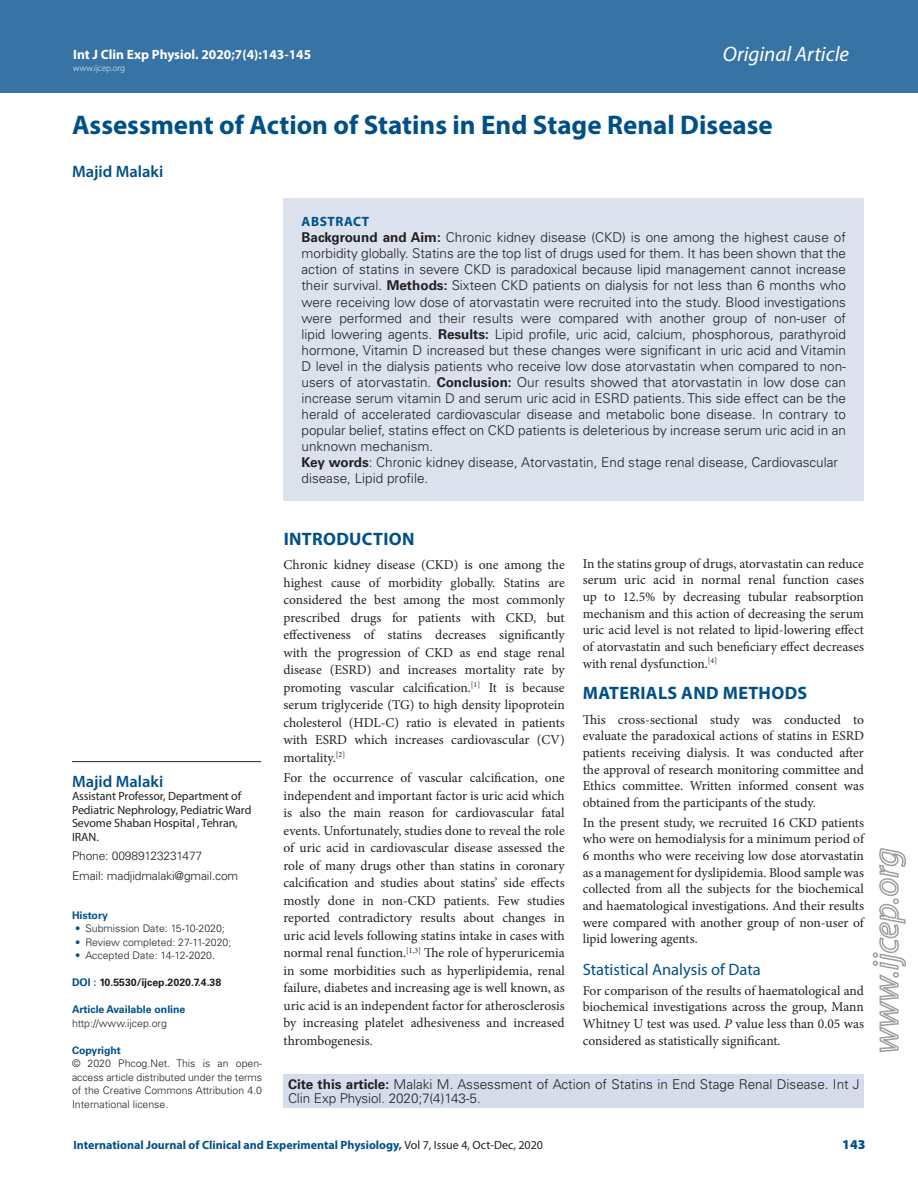
<style>
.page{position:relative;width:918px;height:1188px;background:#fff}
.page>*{position:absolute;margin:0;border:0;box-sizing:border-box;transform-origin:0 0}
.CT{font:700 27px "Myriad Pro";color:#005088}
.t1{font:italic 21px "Myriad Pro";color:#fff}
._1_HD{font:700 18px "Myriad Pro";letter-spacing:.02em;color:#005088}
._2_HD{font:16.5px "Myriad Pro";color:#005088}
.CA{font:600 16.5px "Myriad Pro";color:#005088}
.TXT{font:13.5px/17.5px "Minion Pro";color:#231f20;text-align:justify}
.ABS_TXT{font:300 13.5px/16px "Univers LT Std";color:#231f20}
.t2{font:700 13.5px "Myriad Pro";color:#fff}
.ABS_HD{font:700 13.5px "Myriad Pro";letter-spacing:.04em;color:#005088}
.RRH{font:900 13.5px "Myriad Pro";color:#005088}
.CA_Aff{font:12px/13.5px "Myriad Pro";letter-spacing:-.005em;color:#231f20}
.RRH-2{font:700 12px "Myriad Pro";color:#005088}
.ABS_TXT-2{font:300 12px "Univers LT Std";letter-spacing:-.01em;color:#231f20}
.ABS_AU_ADD{font:300 10.5px/13.5px "Univers LT Std";color:#231f20;text-align:justify}
.ABS_AU_ADD-2{font:700 10.5px "Univers LT Std";color:#005088}
.ABS_AU_ADD-3{font:700 10.5px "Univers LT Std";color:#231f20}
.ABS_TXT-3{font:700 10.5px "Univers LT Std";color:#005088}
.t3{font:300 9px "Myriad Pro";color:#fff}
.s1{color:#005088}
.s2{font-weight:700}
.s3{font-style:italic}
.s4{font-weight:400;color:#231f20}
</style>
<div class="page">
<div style="left:0;top:0;width:918px;height:92px;background:#3873a5"></div>
<svg style="left:872px;top:848px;width:34px;height:205px"></svg>
<hr style="left:72px;top:761px;width:189px;height:1px;background:#231f20">
<div style="left:284px;top:1075px;width:580px;height:33px;background:#d5ddec"></div>
<div style="left:284px;top:198px;width:580px;height:303px;background:#dbe2ee"></div>
<p class="t2" style="left:73px;top:46px;width:240px">Int J Clin Exp Physiol. 2020;7(4):143-145</p>
<p class="t3" style="left:73px;top:62px;width:53px">www.ijcep.org</p>
<h2 class="t1" style="left:723px;top:41px;width:128px">Original Article</h2>
<p class="CT" style="left:72px;top:107px;width:702px">Assessment of Action of Statins in End Stage Renal Disease</p>
<p class="CA" style="left:72px;top:161px;width:93px">Majid Malaki</p>
<p class="CA" style="left:72px;top:771px;width:93px">Majid Malaki</p>
<p class="CA_Aff" style="left:72px;top:789px;width:181px">Assistant Professor, Department of<br>Pediatric Nephrology, Pediatric Ward<br>Sevome Shaban Hospital , Tehran,<br>IRAN.</p>
<p class="ABS_TXT-2" style="left:72px;top:849px;width:132px">Phone: 00989123231477</p>
<p class="ABS_TXT-2" style="left:72px;top:868px;width:168px">Email: madjidmalaki@gmail.com</p>
<p class="ABS_TXT-3" style="left:72px;top:909px;width:37px">History</p>
<p class="ABS_AU_ADD" style="left:75px;top:922px;width:151px"><span class="s1">•</span> Submission Date: 15-10-2020;</p>
<p class="ABS_AU_ADD" style="left:75px;top:935px;width:158px"><span class="s1">•</span> Review completed: 27-11-2020;</p>
<p class="ABS_AU_ADD" style="left:75px;top:949px;width:141px"><span class="s1">•</span> Accepted Date: 14-12-2020.</p>
<p class="ABS_AU_ADD-3" style="left:72px;top:976px;width:151px"><span class="s1">DOI :</span> 10.5530/ijcep.2020.7.4.38</p>
<p class="ABS_AU_ADD-2" style="left:72px;top:1003px;width:115px">Article Available online</p>
<p class="ABS_AU_ADD" style="left:72px;top:1016px;width:96px">http://www.ijcep.org</p>
<p class="ABS_AU_ADD-2" style="left:72px;top:1044px;width:50px">Copyright</p>
<p class="ABS_AU_ADD" style="left:72px;top:1057px;width:192px">© 2020 Phcog.Net. This is an open&shy;access article distributed under the terms of the Creative Commons Attribution 4.0<br>International license<span class="s1">.</span></p>
<p class="ABS_HD" style="left:302px;top:213px;width:69px">ABSTRACT</p>
<p class="ABS_TXT" style="left:302px;top:230px;width:546px;text-align:justify"><span class="s2">Background and Aim:</span> Chronic kidney disease (CKD) is one among the highest cause of morbidity globally. Statins are the top list of drugs used for them. It has been shown that the action of statins in severe CKD is paradoxical because lipid management cannot increase their survival. <span class="s2">Methods:</span> Sixteen CKD patients on dialysis for not less than 6 months who were receiving low dose of atorvastatin were recruited into the study. Blood investigations were performed and their results were compared with another group of non-user of lipid lowering agents. <span class="s2">Results:</span> Lipid profile, uric acid, calcium, phosphorous, parathyroid hormone, Vitamin D increased but these changes were significant in uric acid and Vitamin D level in the dialysis patients who receive low dose atorvastatin when compared to non&shy;users of atorvastatin. <span class="s2">Conclusion:</span> Our results showed that atorvastatin in low dose can increase serum vitamin D and serum uric acid in ESRD patients. This side effect can be the herald of accelerated cardiovascular disease and metabolic bone disease. In contrary to popular belief, statins effect on CKD patients is deleterious by increase serum uric acid in an unknown mechanism.</p>
<p class="ABS_TXT" style="left:302px;top:454px;width:538px"><span class="s2">Key words</span>: Chronic kidney disease, Atorvastatin, End stage renal disease, Cardiovascular disease, Lipid profile.</p>
<p class="_1_HD" style="left:284px;top:527px;width:132px">INTRODUCTION</p>
<p class="TXT" style="left:284px;top:556px;width:283px">Chronic kidney disease (CKD) is one among the highest cause of morbidity globally. Statins are considered the best among the most commonly prescribed drugs for patients with CKD, but effectiveness of statins decreases significantly with the progression of CKD as end stage renal disease (ESRD) and increases mortality rate by promoting vascular calcification.<sup>[1]</sup> It is because serum triglyceride (TG) to high density lipoprotein cholesterol (HDL-C) ratio is elevated in patients with ESRD which increases cardiovascular (CV) mortality.<sup>[2]</sup></p>
<p class="TXT" style="left:284px;top:769px;width:283px">For the occurrence of vascular calcification, one independent and important factor is uric acid which is also the main reason for cardiovascular fatal events. Unfortunately, studies done to reveal the role of uric acid in cardiovascular disease assessed the role of many drugs other than statins in coronary calcification and studies about statins’ side effects mostly done in non-CKD patients. Few studies reported contradictory results about changes in uric acid levels following statins intake in cases with normal renal function.<sup>[1,3]</sup> The role of hyperuricemia in some morbidities such as hyperlipidemia, renal failure, diabetes and increasing age is well known, as uric acid is an independent factor for atherosclerosis by increasing platelet adhesiveness and increased thrombogenesis.</p>
<p class="TXT" style="left:583px;top:555px;width:283px;line-height:16.6px">In the statins group of drugs, atorvastatin can reduce serum uric acid in normal renal function cases up to 12.5% by decreasing tubular reabsorption mechanism and this action of decreasing the serum uric acid level is not related to lipid-lowering effect of atorvastatin and such beneficiary effect decreases with renal dysfunction.<sup>[4]</sup></p>
<p class="_1_HD" style="left:583px;top:682px;width:226px">MATERIALS AND METHODS</p>
<p class="TXT" style="left:583px;top:711px;width:283px;line-height:16.6px">This cross-sectional study was conducted to evaluate the paradoxical actions of statins in ESRD patients receiving dialysis. It was conducted after the approval of research monitoring committee and Ethics committee. Written informed consent was obtained from the participants of the study.</p>
<p class="TXT" style="left:583px;top:814px;width:283px;line-height:16.6px">In the present study, we recruited 16 CKD patients who were on hemodialysis for a minimum period of 6 months who were receiving low dose atorvastatin as a management for dyslipidemia. Blood sample was collected from all the subjects for the biochemical and haematological investigations. And their results were compared with another group of non-user of lipid lowering agents.</p>
<p class="_2_HD" style="left:583px;top:959px;width:180px">Statistical Analysis of Data</p>
<p class="TXT" style="left:583px;top:982px;width:283px;line-height:16.6px">For comparison of the results of haematological and biochemical investigations across the group, Mann Whitney U test was used. <span class="s3">P</span> value less than 0.05 was considered as statistically significant.</p>
<p class="ABS_TXT" style="left:288px;top:1077px;width:573px;line-height:14.2px"><span class="s2">Cite this article:</span> Malaki M. Assessment of Action of Statins in End Stage Renal Disease. Int J<br>Clin Exp Physiol. 2020;7(4)143-5.</p>
<p class="RRH-2" style="left:74px;top:1137px;width:471px">International Journal of Clinical and Experimental Physiology, <span class="s4">Vol 7, Issue 4, Oct-Dec, 2020</span></p>
<p class="RRH" style="left:842px;top:1136px;width:25px">143</p>
</div>
